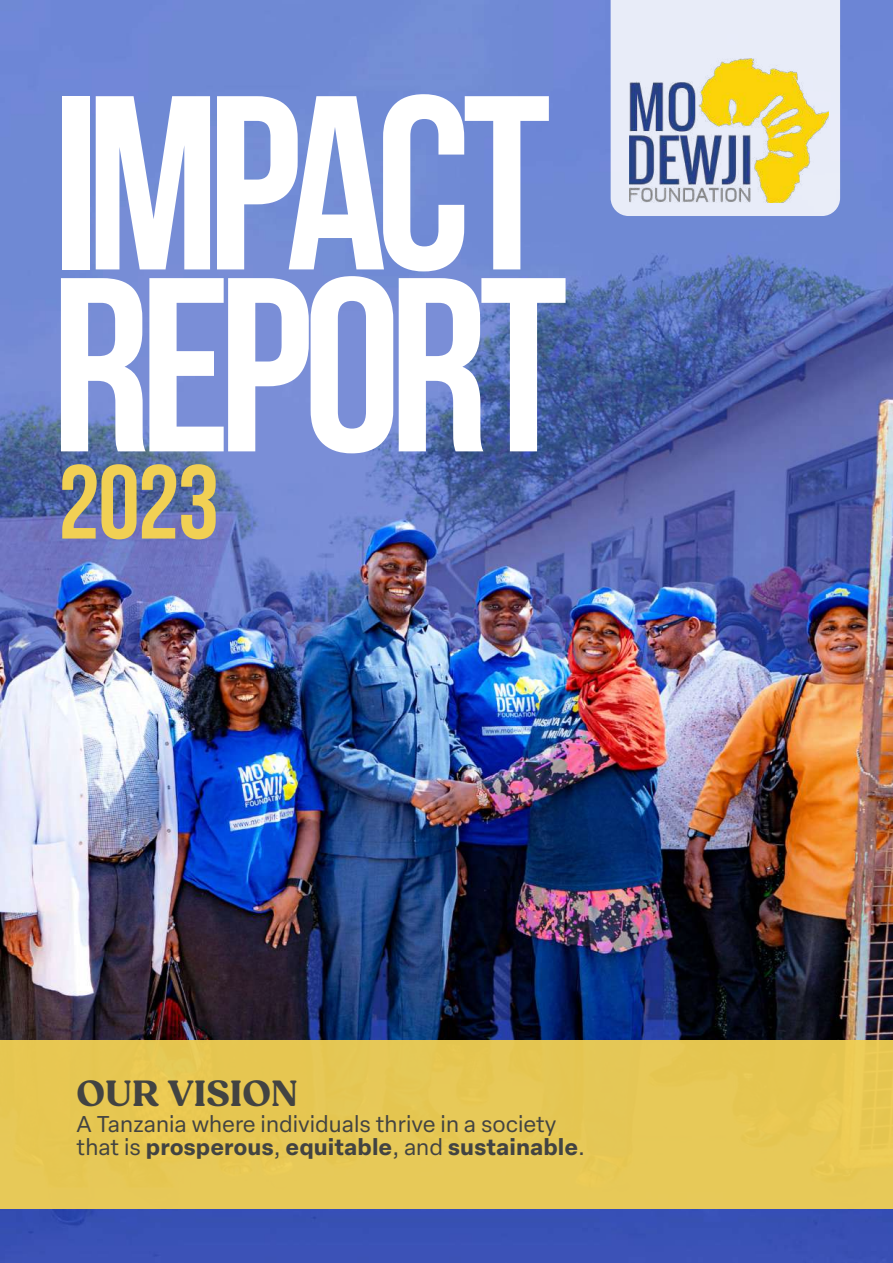
<style>
.page{position:relative;width:893px;height:1263px;background:#fff}
.page>*{position:absolute;margin:0;border:0;box-sizing:border-box;transform-origin:0 0}
.t1{font:700 247.5px "Bebas Neue";letter-spacing:-.045em;color:#fff}
.t2{font:700 105px "Bebas Neue";color:#f1d054}
.t3{font:700 37.5px "Fields";color:#424342}
.t4{font:22.5px/22.5px "Elza Text";color:#424342}
.s1{font-weight:700}
</style>
<div class="page">
<img style="left:0;top:0;width:893px;height:1263px">
<div style="left:0;top:1040px;width:893px;height:169px;background:#e7c856"></div>
<div style="left:611px;top:0;width:229px;height:216px;background:#e8ecf8"></div>
<img style="left:630px;top:59px;width:198px;height:144px">
<h1 class="t1" style="left:52px;top:48px;width:500px">IMPACT</h1>
<h1 class="t1" style="left:51px;top:230px;width:518px">REPORT</h1>
<h2 class="t2" style="left:58px;top:445px;width:163px">2023</h2>
<h3 class="t3" style="left:77px;top:1071px;width:223px">OUR VISION</h3>
<p class="t4" style="left:77px;top:1112px;width:510px">A Tanzania where individuals thrive in a society that is <span class="s1">prosperous</span>, <span class="s1">equitable</span>, and <span class="s1">sustainable</span>.</p>
</div>
